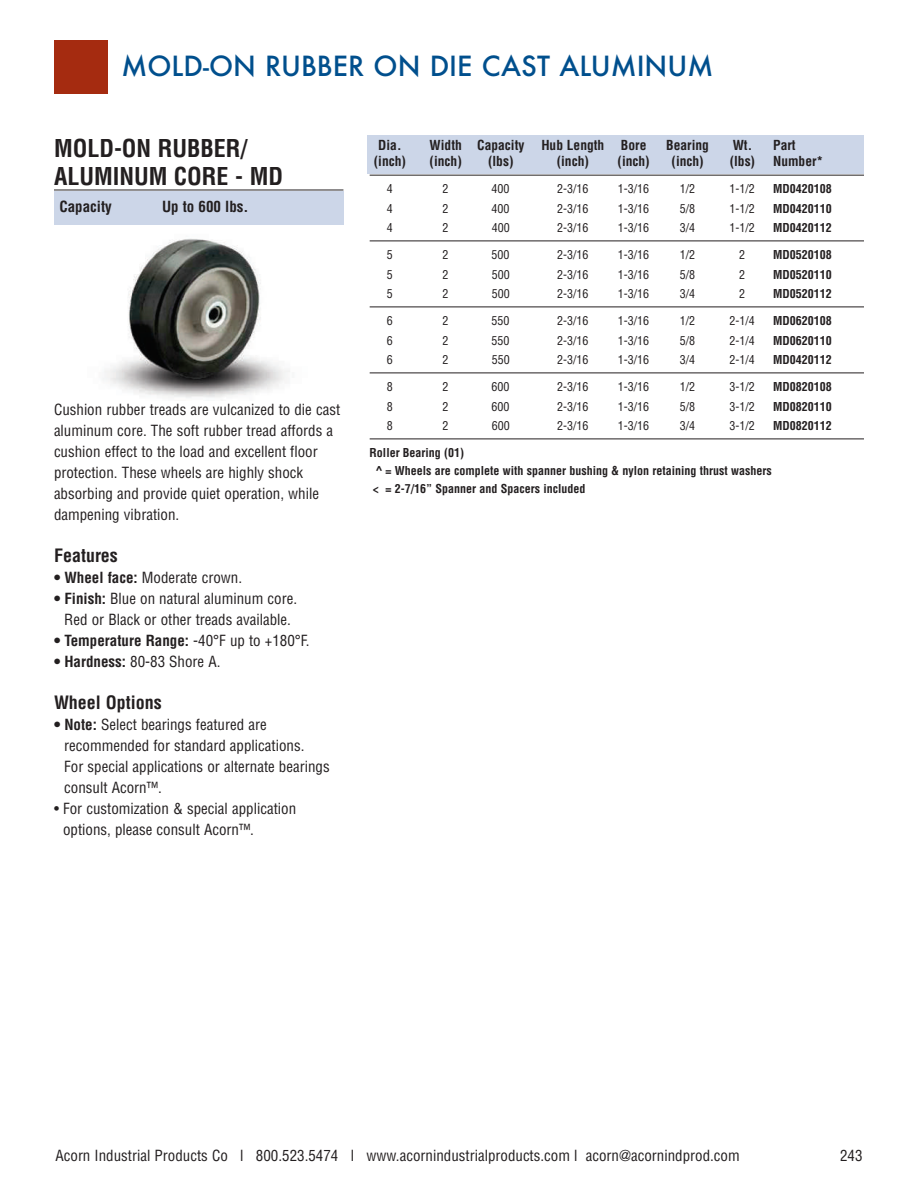
<style>
.page{position:relative;width:918px;height:1188px;background:#fff}
.page>*{position:absolute;margin:0;border:0;box-sizing:border-box;transform-origin:0 0}
.t1{font:500 27px "Futura";color:#004f8d}
.t2{font:700 condensed 24px/28.5px "Helvetica";color:#231f20}
.t3{font:700 condensed 18px "Helvetica";color:#231f20}
.t4{font:condensed 15px/21px "Helvetica";color:#231f20}
.t5{font:700 condensed 15px "Helvetica";color:#231f20}
.t6{font:700 condensed 13.5px "Helvetica";color:#231f20}
.t7{font:condensed 12px "Helvetica";color:#231f20}
.t8{font:700 condensed 12px/18px "Helvetica";color:#231f20}
.s1{font-weight:700}
.s2{font-weight:400}
</style>
<div class="page">
<img style="left:103px;top:238px;width:187px;height:160px">
<div style="left:368px;top:135px;width:496px;height:39px;background:#ccd6e8"></div>
<hr style="left:370px;top:175px;width:494px;height:1px;background:#231f20">
<hr style="left:370px;top:241px;width:494px;height:1px;background:#231f20">
<hr style="left:370px;top:307px;width:494px;height:1px;background:#231f20">
<hr style="left:370px;top:373px;width:494px;height:1px;background:#231f20">
<hr style="left:370px;top:439px;width:494px;height:1px;background:#231f20">
<div style="left:54px;top:192px;width:289px;height:33px;background:#ccd6e8"></div>
<hr style="left:54px;top:190px;width:289px;height:1px;background:#231f20">
<div style="left:54px;top:40px;width:54px;height:54px;background:#a52b10"></div>
<h1 class="t1" style="left:122px;top:51px;width:593px">MOLD-ON RUBBER ON DIE CAST ALUMINUM</h1>
<h2 class="t2" style="left:54px;top:134px;width:231px">MOLD-ON RUBBER/<br>ALUMINUM CORE - MD</h2>
<p class="t5" style="left:59px;top:198px;width:54px">Capacity</p>
<p class="t5" style="left:162px;top:198px;width:88px">Up to 600 lbs.</p>
<p class="t4" style="left:54px;top:399px;width:288px">Cushion rubber treads are vulcanized to die cast aluminum core. The soft rubber tread affords a cushion effect to the load and excellent floor protection. These wheels are highly shock absorbing and provide quiet operation, while dampening vibration.</p>
<p class="t3" style="left:54px;top:545px;width:65px">Features</p>
<p class="t4" style="left:54px;top:567px;width:190px"><span class="s1">• Wheel face:</span> Moderate crown.</p>
<p class="t4" style="left:54px;top:588px;width:245px;text-align:center"><span class="s1">• Finish:</span> Blue on natural aluminum core.<br>Red or Black or other treads available.</p>
<p class="t5" style="left:54px;top:632px;width:257px">• Temperature Range: <span class="s2">-40°F up to +180°F.</span></p>
<p class="t4" style="left:54px;top:651px;width:168px"><span class="s1">• Hardness:</span> 80-83 Shore A.</p>
<p class="t3" style="left:54px;top:692px;width:109px">Wheel Options</p>
<p class="t4" style="left:64px;top:714px;width:267px;text-indent:-10px"><span class="s1">• Note:</span> Select bearings featured are recommended for standard applications.<br>For special applications or alternate bearings consult Acorn™.</p>
<p class="t4" style="left:63px;top:798px;width:235px;text-indent:-9px">• For customization &amp; special application options, please consult Acorn™.</p>
<p class="t6" style="left:378px;top:137px;width:25px">Dia.</p>
<p class="t6" style="left:430px;top:137px;width:96px">Width Capacity</p>
<p class="t6" style="left:541px;top:137px;width:107px">Hub Length Bore</p>
<p class="t6" style="left:666px;top:137px;width:44px">Bearing</p>
<p class="t6" style="left:733px;top:137px;width:65px">Wt. Part</p>
<p class="t6" style="left:374px;top:154px;width:34px">(inch)</p>
<p class="t6" style="left:430px;top:154px;width:34px">(inch)</p>
<p class="t6" style="left:488px;top:154px;width:27px">(lbs)</p>
<p class="t6" style="left:557px;top:154px;width:34px">(inch)</p>
<p class="t6" style="left:618px;top:154px;width:34px">(inch)</p>
<p class="t6" style="left:672px;top:154px;width:34px">(inch)</p>
<p class="t6" style="left:730px;top:154px;width:27px">(lbs)</p>
<p class="t6" style="left:773px;top:154px;width:52px">Number*</p>
<p class="t7" style="left:387px;top:182px;width:7px">4</p>
<p class="t7" style="left:443px;top:182px;width:7px">2</p>
<p class="t7" style="left:492px;top:182px;width:19px">400</p>
<p class="t7" style="left:557px;top:182px;width:33px">2-3/16</p>
<p class="t7" style="left:618px;top:182px;width:33px">1-3/16</p>
<p class="t7" style="left:680px;top:182px;width:17px">1/2</p>
<p class="t7" style="left:730px;top:182px;width:27px">1-1/2</p>
<p class="t8" style="left:773px;top:180px;width:60px">MD0420108</p>
<p class="t7" style="left:387px;top:202px;width:7px">4</p>
<p class="t7" style="left:443px;top:202px;width:7px">2</p>
<p class="t7" style="left:492px;top:202px;width:19px">400</p>
<p class="t7" style="left:557px;top:202px;width:33px">2-3/16</p>
<p class="t7" style="left:618px;top:202px;width:33px">1-3/16</p>
<p class="t7" style="left:680px;top:202px;width:17px">5/8</p>
<p class="t7" style="left:730px;top:202px;width:27px">1-1/2</p>
<p class="t8" style="left:773px;top:200px;width:60px">MD0420110</p>
<p class="t7" style="left:387px;top:221px;width:7px">4</p>
<p class="t7" style="left:443px;top:221px;width:7px">2</p>
<p class="t7" style="left:492px;top:221px;width:19px">400</p>
<p class="t7" style="left:557px;top:221px;width:33px">2-3/16</p>
<p class="t7" style="left:618px;top:221px;width:33px">1-3/16</p>
<p class="t7" style="left:680px;top:221px;width:17px">3/4</p>
<p class="t7" style="left:730px;top:221px;width:27px">1-1/2</p>
<p class="t8" style="left:773px;top:219px;width:60px">MD0420112</p>
<p class="t7" style="left:387px;top:248px;width:7px">5</p>
<p class="t7" style="left:443px;top:248px;width:7px">2</p>
<p class="t7" style="left:492px;top:248px;width:19px">500</p>
<p class="t7" style="left:557px;top:248px;width:33px">2-3/16</p>
<p class="t7" style="left:618px;top:248px;width:33px">1-3/16</p>
<p class="t7" style="left:680px;top:248px;width:17px">1/2</p>
<p class="t7" style="left:739px;top:248px;width:7px">2</p>
<p class="t8" style="left:773px;top:246px;width:60px">MD0520108</p>
<p class="t7" style="left:387px;top:268px;width:7px">5</p>
<p class="t7" style="left:443px;top:268px;width:7px">2</p>
<p class="t7" style="left:492px;top:268px;width:19px">500</p>
<p class="t7" style="left:557px;top:268px;width:33px">2-3/16</p>
<p class="t7" style="left:618px;top:268px;width:33px">1-3/16</p>
<p class="t7" style="left:680px;top:268px;width:17px">5/8</p>
<p class="t7" style="left:739px;top:268px;width:7px">2</p>
<p class="t8" style="left:773px;top:266px;width:60px">MD0520110</p>
<p class="t7" style="left:387px;top:287px;width:7px">5</p>
<p class="t7" style="left:443px;top:287px;width:7px">2</p>
<p class="t7" style="left:492px;top:287px;width:19px">500</p>
<p class="t7" style="left:557px;top:287px;width:33px">2-3/16</p>
<p class="t7" style="left:618px;top:287px;width:33px">1-3/16</p>
<p class="t7" style="left:680px;top:287px;width:17px">3/4</p>
<p class="t7" style="left:739px;top:287px;width:7px">2</p>
<p class="t8" style="left:773px;top:285px;width:60px">MD0520112</p>
<p class="t7" style="left:387px;top:314px;width:7px">6</p>
<p class="t7" style="left:443px;top:314px;width:7px">2</p>
<p class="t7" style="left:492px;top:314px;width:19px">550</p>
<p class="t7" style="left:557px;top:314px;width:33px">2-3/16</p>
<p class="t7" style="left:618px;top:314px;width:33px">1-3/16</p>
<p class="t7" style="left:680px;top:314px;width:17px">1/2</p>
<p class="t7" style="left:730px;top:314px;width:27px">2-1/4</p>
<p class="t8" style="left:773px;top:312px;width:60px">MD0620108</p>
<p class="t7" style="left:387px;top:334px;width:7px">6</p>
<p class="t7" style="left:443px;top:334px;width:7px">2</p>
<p class="t7" style="left:492px;top:334px;width:19px">550</p>
<p class="t7" style="left:557px;top:334px;width:33px">2-3/16</p>
<p class="t7" style="left:618px;top:334px;width:33px">1-3/16</p>
<p class="t7" style="left:680px;top:334px;width:17px">5/8</p>
<p class="t7" style="left:730px;top:334px;width:27px">2-1/4</p>
<p class="t8" style="left:773px;top:332px;width:60px">MD0620110</p>
<p class="t7" style="left:387px;top:353px;width:7px">6</p>
<p class="t7" style="left:443px;top:353px;width:7px">2</p>
<p class="t7" style="left:492px;top:353px;width:19px">550</p>
<p class="t7" style="left:557px;top:353px;width:33px">2-3/16</p>
<p class="t7" style="left:618px;top:353px;width:33px">1-3/16</p>
<p class="t7" style="left:680px;top:353px;width:17px">3/4</p>
<p class="t7" style="left:730px;top:353px;width:27px">2-1/4</p>
<p class="t8" style="left:773px;top:351px;width:60px">MD0420112</p>
<p class="t7" style="left:387px;top:380px;width:7px">8</p>
<p class="t7" style="left:443px;top:380px;width:7px">2</p>
<p class="t7" style="left:492px;top:380px;width:19px">600</p>
<p class="t7" style="left:557px;top:380px;width:33px">2-3/16</p>
<p class="t7" style="left:618px;top:380px;width:33px">1-3/16</p>
<p class="t7" style="left:680px;top:380px;width:17px">1/2</p>
<p class="t7" style="left:730px;top:380px;width:27px">3-1/2</p>
<p class="t8" style="left:773px;top:378px;width:60px">MD0820108</p>
<p class="t7" style="left:387px;top:400px;width:7px">8</p>
<p class="t7" style="left:443px;top:400px;width:7px">2</p>
<p class="t7" style="left:492px;top:400px;width:19px">600</p>
<p class="t7" style="left:557px;top:400px;width:33px">2-3/16</p>
<p class="t7" style="left:618px;top:400px;width:33px">1-3/16</p>
<p class="t7" style="left:680px;top:400px;width:17px">5/8</p>
<p class="t7" style="left:730px;top:400px;width:27px">3-1/2</p>
<p class="t8" style="left:773px;top:398px;width:60px">MD0820110</p>
<p class="t7" style="left:387px;top:419px;width:7px">8</p>
<p class="t7" style="left:443px;top:419px;width:7px">2</p>
<p class="t7" style="left:492px;top:419px;width:19px">600</p>
<p class="t7" style="left:557px;top:419px;width:33px">2-3/16</p>
<p class="t7" style="left:618px;top:419px;width:33px">1-3/16</p>
<p class="t7" style="left:680px;top:419px;width:17px">3/4</p>
<p class="t7" style="left:730px;top:419px;width:27px">3-1/2</p>
<p class="t8" style="left:773px;top:417px;width:60px">MD0820112</p>
<p class="t8" style="left:370px;top:444px;width:404px">Roller Bearing (01)<br>^ = Wheels are complete with spanner bushing &amp; nylon retaining thrust washers &lt; = 2-7/16” Spanner and Spacers included</p>
<p class="t4" style="left:56px;top:1146px;width:686px">Acorn Industrial Products Co l 800.523.5474 l www.acornindustrialproducts.com l acorn@acornindprod.com</p>
<p class="t4" style="left:840px;top:1146px;width:24px">243</p>
</div>
